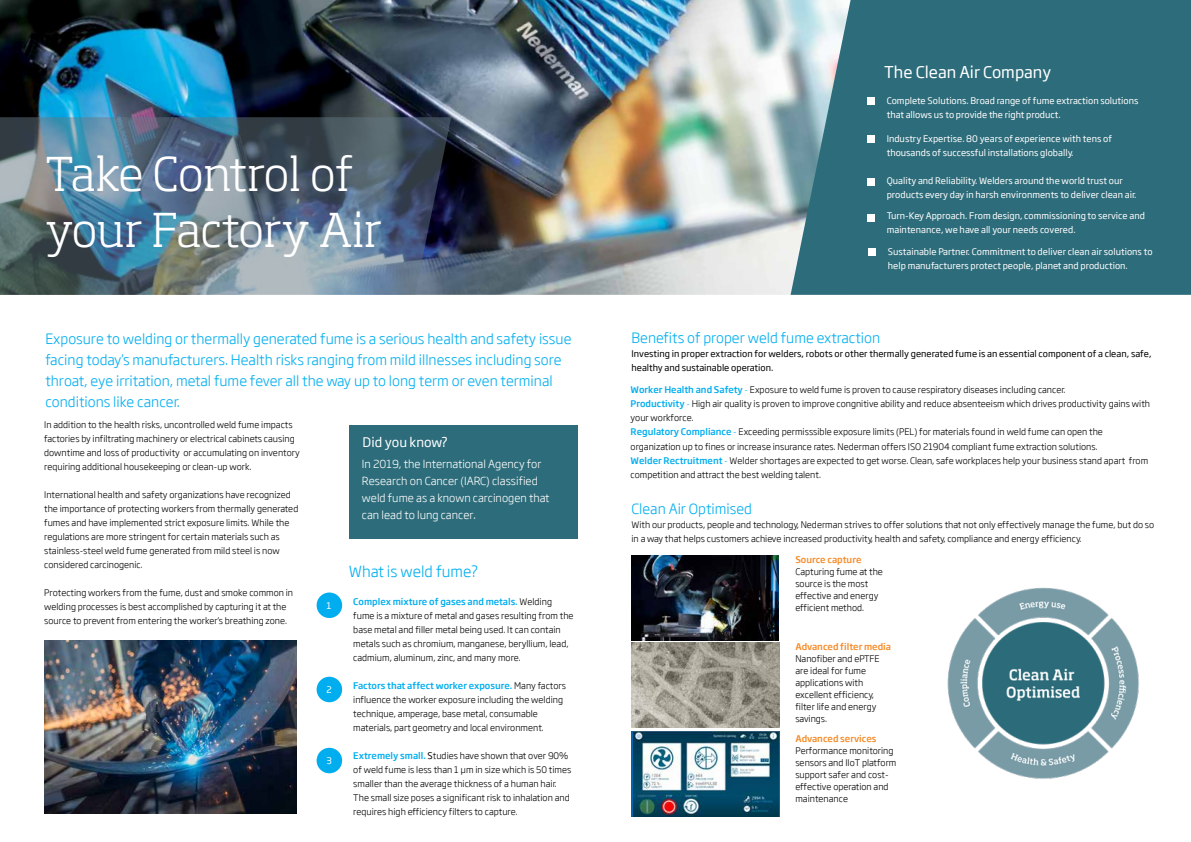
<style>
.page{position:relative;width:1191px;height:842px;background:#fff}
.page>*{position:absolute;margin:0;border:0;box-sizing:border-box;transform-origin:0 0}
.t1{font:300 46px/55.2px "Soho Std";letter-spacing:-.015em;color:#fff}
.t2{font:16px "Soho Gothic Pro";color:#fff}
.t3{font:300 15px "Soho Gothic Pro";color:#00aeef}
.t4{font:300 14px/21px "Soho Gothic Pro";color:#00aeef}
.t5{font:13px "Soho Gothic Pro";color:#fff}
.t6{font:300 11px/17px "Soho Gothic Pro";color:#fff}
.t7{font:300 9px/14px "Soho Gothic Pro";color:#000}
.t8{font:9px/14px "Soho Gothic Pro";color:#fff}
.t9{font:9px/14px "Soho Gothic Pro";color:#000}
.t10{font:500 9px "Soho Gothic Pro";color:#f68b28}
.s1{font-size:12px}
.s2{font-weight:500;color:#00aeef}
.s3{font-weight:400}
.s4{color:#00aeef}
</style>
<div class="page">
<div style="left:349px;top:425px;width:228px;height:114px;background:#2d6c7a"></div>
<img style="left:0;top:0;width:790px;height:295px">
<img style="left:0;top:117px;width:451px;height:178px">
<svg style="left:790px;top:0;width:401px;height:295px;fill:#2d6c7a"></svg>
<div style="left:867px;top:97px;width:7px;height:7px;background:#fff"></div>
<div style="left:867px;top:136px;width:7px;height:7px;background:#fff"></div>
<div style="left:867px;top:214px;width:7px;height:7px;background:#fff"></div>
<img style="left:631px;top:555px;width:148px;height:85px">
<img style="left:632px;top:643px;width:147px;height:85px">
<img style="left:633px;top:731px;width:146px;height:85px">
<div style="left:316px;top:592px;width:26px;height:26px;background:#00aeef;border-radius:50%"></div>
<div style="left:316px;top:677px;width:26px;height:25px;background:#00aeef;border-radius:50%"></div>
<div style="left:316px;top:748px;width:26px;height:25px;background:#00aeef;border-radius:50%"></div>
<div style="left:867px;top:178px;width:7px;height:7px;background:#fff"></div>
<div style="left:868px;top:248px;width:7px;height:7px;background:#fff"></div>
<img style="left:44px;top:640px;width:253px;height:173px">
<img style="left:947px;top:587px;width:192px;height:192px">
<h1 class="t1" style="left:45px;top:146px;width:338px">Take Control of your Factory Air</h1>
<p class="t4" style="left:45px;top:328px;width:527px">Exposure to welding or thermally generated fume is a serious health and safety issue facing today’s manufacturers. Health risks ranging from mild illnesses including sore throat, eye irritation, metal fume fever all the way up to long term or even terminal conditions like cancer.</p>
<p class="t7" style="left:44px;top:417px;width:257px">In addition to the health risks, uncontrolled weld fume impacts factories by infiltrating machinery or electrical cabinets causing downtime and loss of productivity or accumulating on inventory requiring additional housekeeping or clean-up work.</p>
<p class="t7" style="left:44px;top:487px;width:256px">International health and safety organizations have recognized the importance of protecting workers from thermally generated fumes and have implemented strict exposure limits. While the regulations are more stringent for certain materials such as stainless-steel weld fume generated from mild steel is now considered carcinogenic.</p>
<p class="t7" style="left:44px;top:585px;width:250px">Protecting workers from the fume, dust and smoke common in welding processes is best accomplished by capturing it at the source to prevent from entering the worker’s breathing zone.</p>
<h3 class="t5" style="left:362px;top:432px;width:87px">Did you know?</h3>
<p class="t6" style="left:362px;top:455px;width:189px">In 2019, the International Agency for Research on Cancer (IARC) classified weld fume as a known carcinogen that can lead to lung cancer<span class="s1">.</span></p>
<h3 class="t3" style="left:349px;top:560px;width:131px">What is weld fume?</h3>
<p class="t7" style="left:353px;top:594px;width:222px"><span class="s2">Complex mixture of gases and metals.</span> Welding fume is a mixture of metal and gases resulting from the base metal and filler metal being used. It can contain metals such as chromium, manganese, beryllium, lead, cadmium, aluminum, zinc, and many more.</p>
<p class="t7" style="left:353px;top:678px;width:214px"><span class="s2">Factors that affect worker exposure.</span> Many factors influence the worker exposure including the welding technique, amperage, base metal, consumable materials, part geometry and local environment.</p>
<p class="t7" style="left:353px;top:748px;width:219px"><span class="s2">Extremely small.</span> <span class="s3">S</span>tudies have shown that over 90% of weld fume is less than 1 μm in size which is 50 times smaller than the average thickness of a human hair.<br>The small size poses a significant risk to inhalation and requires high efficiency filters to capture.</p>
<p class="t8" style="left:326px;top:598px;width:7px">1</p>
<p class="t8" style="left:326px;top:682px;width:7px">2</p>
<p class="t8" style="left:326px;top:753px;width:7px">3</p>
<h2 class="t2" style="left:884px;top:59px;width:169px">The Clean Air Company</h2>
<p class="t8" style="left:886px;top:93px;width:253px">Complete Solutions. Broad range of fume extraction solutions that allows us to provide the right product.</p>
<p class="t8" style="left:886px;top:131px;width:227px">Industry Expertise. 80 years of experience with tens of thousands of successful installations globally.</p>
<p class="t8" style="left:886px;top:173px;width:251px">Quality and Reliability. Welders around the world trust our products every day in harsh environments to deliver clean air.</p>
<p class="t8" style="left:886px;top:208px;width:260px">Turn-Key Approach. From design, commissioning to service and maintenance, we have all your needs covered.</p>
<p class="t8" style="left:888px;top:244px;width:266px">Sustainable Partner. Commitment to deliver clean air solutions to help manufacturers protect people, planet and production.</p>
<h3 class="t4" style="left:631px;top:327px;width:250px">Benefits of proper weld fume extraction</h3>
<p class="t9" style="left:631px;top:346px;width:521px">Investing in proper extraction for welders, robots or other thermally generated fume is an essential component of a clean, safe, healthy and sustainable operation.</p>
<p class="t7" style="left:630px;top:383px;width:521px"><span class="s2">Worker Health and Safety</span> <span class="s4">-</span> Exposure to weld fume is proven to cause respiratory diseases including cancer.<br><span class="s2">Productivity</span> <span class="s4">-</span> High air quality is proven to improve congnitive ability and reduce absenteeism which drives productivity gains with your workforce.<br><span class="s2">Regulatory Compliance</span> <span class="s4">-</span> Exceeding permisssible exposure limits (PEL) for materials found in weld fume can open the organization up to fines or increase insurance rates. Nederman offers ISO 21904 compliant fume extraction solutions.<br><span class="s2">Welder Rectruitment</span> <span class="s4">-</span> Welder shortages are expected to get worse. Clean, safe workplaces help your business stand apart from competition and attract the best welding talent.</p>
<h3 class="t4" style="left:631px;top:497px;width:122px">Clean Air Optimised</h3>
<p class="t7" style="left:631px;top:517px;width:524px">With our products, people and technology, Nederman strives to offer solutions that not only effectively manage the fume, but do so in a way that helps customers achieve increased productivity, health and safety, compliance and energy efficiency.</p>
<p class="t10" style="left:795px;top:553px;width:68px">Source capture</p>
<p class="t7" style="left:795px;top:565px;width:89px;line-height:12px">Capturing fume at the source is the most effective and energy efficient method.</p>
<p class="t10" style="left:795px;top:639px;width:97px">Advanced filter media</p>
<p class="t7" style="left:795px;top:652px;width:86px;line-height:12px">Nanofiber and ePTFE are ideal for fume applications with excellent efficiency, filter life and energy savings.</p>
<p class="t10" style="left:795px;top:731px;width:83px">Advanced services</p>
<p class="t7" style="left:795px;top:744px;width:103px;line-height:12px">Performance monitoring sensors and IIoT platform support safer and cost&shy;effective operation and maintenance</p>
</div>
